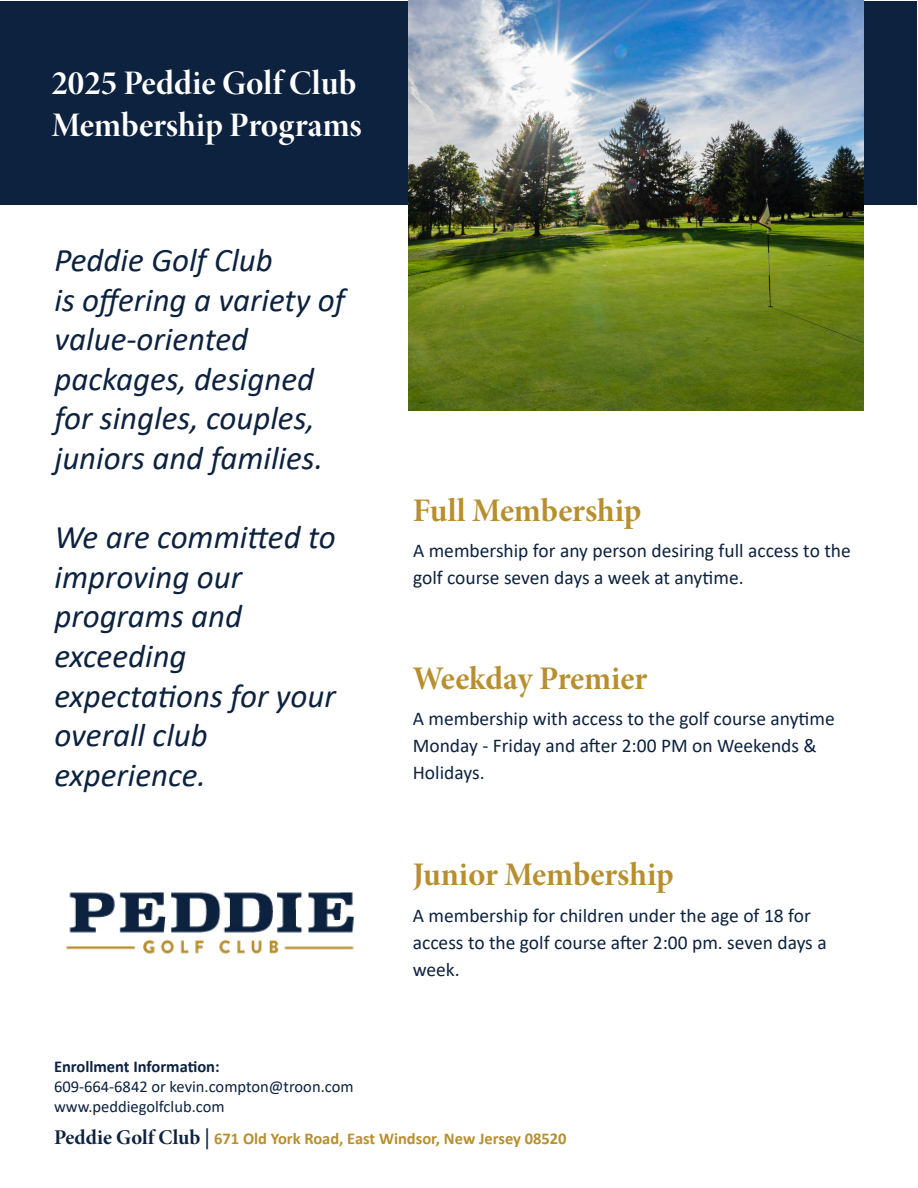
<style>
.page{position:relative;width:918px;height:1188px;background:#fff}
.page>*{position:absolute;margin:0;border:0;box-sizing:border-box;transform-origin:0 0}
.t1{font:34.5px "Minion Pro Bold Disp";color:#fff}
.t2{font:italic 33px/39.6px "Calibri";color:#0d223f}
.t3{font:33px "Minion Pro Bold Subh";letter-spacing:-.005em;color:#b78f2f}
.Paragraph_Style_2{font:19.5px/27px "Calibri";color:#0d223f}
.t4{font:16.5px "Calibri";color:#0d223f}
.t5{font:700 16.5px "Calibri";color:#b78f2f}
.t6{font:700 16.5px "Calibri";color:#0d223f}
.s1{font-family:"Minion Pro Bold Subh";font-weight:400;font-size:21px;color:#0d223f}
</style>
<div class="page">
<div style="left:1px;top:1px;width:916px;height:203px;background:#0d223f"></div>
<img style="left:408px;top:0;width:456px;height:410px">
<img style="left:66px;top:892px;width:289px;height:62px">
<p class="t1" style="left:51px;top:60px;width:306px">2025 Peddie Golf Club</p>
<p class="t1" style="left:51px;top:102px;width:312px">Membership Programs</p>
<p class="t2" style="left:54px;top:239px;width:220px">Peddie Golf Club</p>
<p class="t2" style="left:54px;top:278px;width:292px">is offering a variety of</p>
<p class="t2" style="left:54px;top:318px;width:270px">value-oriented packages, designed for singles, couples, juniors and families.</p>
<p class="t2" style="left:54px;top:516px;width:283px">We are committed to</p>
<p class="t2" style="left:54px;top:556px;width:189px;text-align:justify">improving our programs and exceeding</p>
<p class="t2" style="left:54px;top:674px;width:283px">expectations for your</p>
<p class="t2" style="left:54px;top:714px;width:155px">overall club experience.</p>
<p class="t3" style="left:413px;top:488px;width:230px">Full Membership</p>
<p class="Paragraph_Style_2" style="left:413px;top:537px;width:439px">A membership for any person desiring full access to the golf course seven days a week at anytime.</p>
<p class="t3" style="left:413px;top:656px;width:236px">Weekday Premier</p>
<p class="Paragraph_Style_2" style="left:413px;top:704px;width:423px">A membership with access to the golf course anytime<br>Monday - Friday and after 2:00 PM on Weekends &amp;<br>Holidays.</p>
<p class="t3" style="left:413px;top:852px;width:262px">Junior Membership</p>
<p class="Paragraph_Style_2" style="left:413px;top:901px;width:415px">A membership for children under the age of 18 for access to the golf course after 2:00 pm. seven days a week.</p>
<p class="t6" style="left:54px;top:1055px;width:167px">Enrollment Information:</p>
<p class="t4" style="left:54px;top:1075px;width:301px">609-664-6842 or kevin.compton@troon.com</p>
<p class="t4" style="left:54px;top:1095px;width:172px">www.peddiegolfclub.com</p>
<p class="t5" style="left:54px;top:1127px;width:514px"><span class="s1">Peddie Golf Club |</span> 671 Old York Road, East Windsor, New Jersey 08520</p>
</div>
